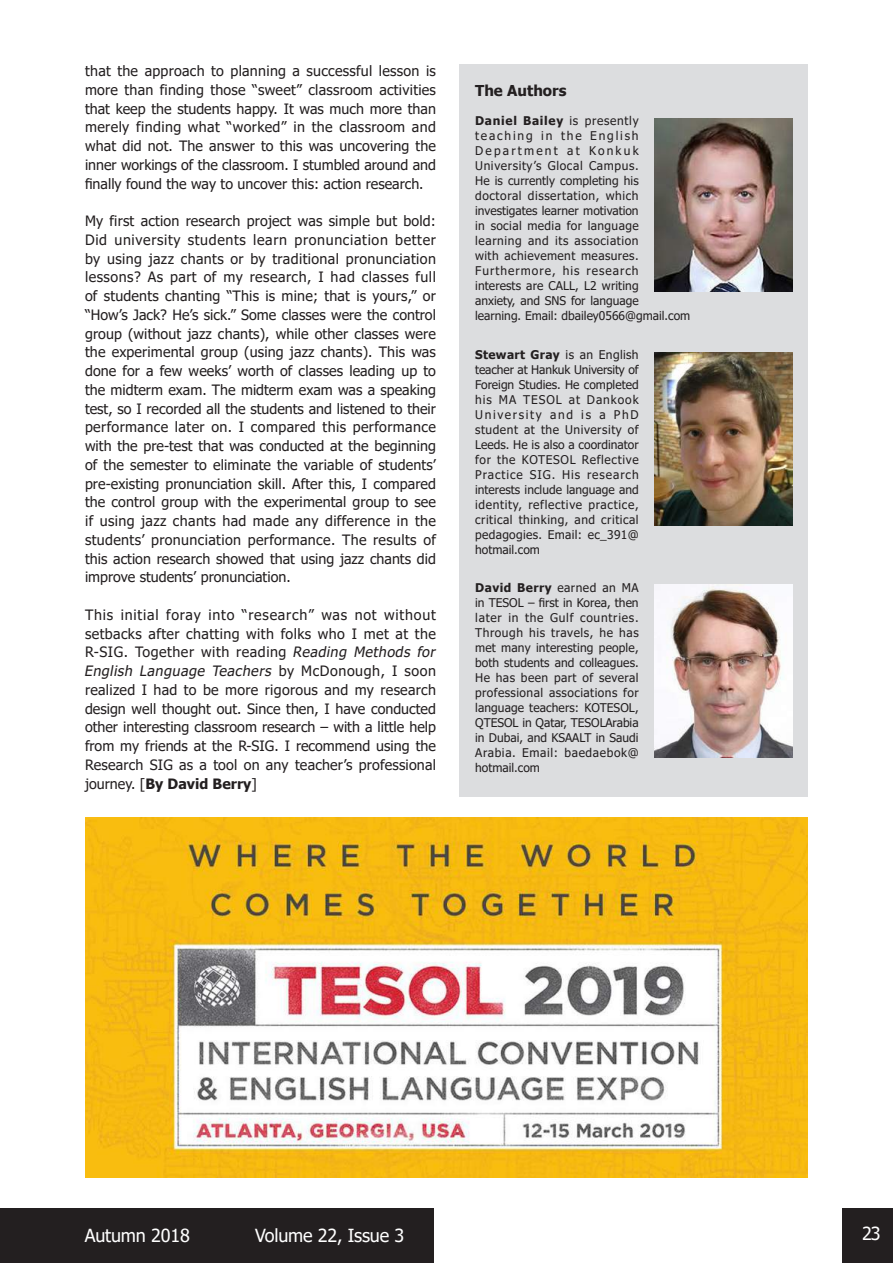
<style>
.page{position:relative;width:893px;height:1263px;background:#fff}
.page>*{position:absolute;margin:0;border:0;box-sizing:border-box;transform-origin:0 0}
.t1{font:18px "Tahoma";letter-spacing:-.01em;color:#fff}
.t2{font:700 15px "Tahoma";color:#231f20}
.t3{font:14.25px/18.8px "Tahoma";color:#231f20;text-align:justify}
.t4{font:12px/15px "Tahoma";letter-spacing:.03em;color:#231f20;text-align:justify}
.s1{font-style:italic}
.s2{font-weight:700}
</style>
<div class="page">
<div style="left:459px;top:64px;width:349px;height:732px;background:#dcdddf"></div>
<div style="left:0;top:1208px;width:433px;height:55px;background:#231f20"></div>
<div style="left:842px;top:1208px;width:51px;height:55px;background:#231f20"></div>
<img style="left:655px;top:118px;width:138px;height:173px">
<img style="left:85px;top:818px;width:723px;height:359px">
<img style="left:655px;top:584px;width:138px;height:173px">
<img style="left:655px;top:353px;width:138px;height:173px">
<p class="t3" style="left:85px;top:62px;width:352px">that the approach to planning a successful lesson is more than finding those “sweet” classroom activities that keep the students happy. It was much more than merely finding what “worked” in the classroom and what did not. The answer to this was uncovering the inner workings of the classroom. I stumbled around and finally found the way to uncover this: action research.</p>
<p class="t3" style="left:85px;top:212px;width:352px">My first action research project was simple but bold:<br>Did university students learn pronunciation better by using jazz chants or by traditional pronunciation lessons? As part of my research, I had classes full of students chanting “This is mine; that is yours,” or “How’s Jack? He’s sick.” Some classes were the control group (without jazz chants), while other classes were the experimental group (using jazz chants). This was done for a few weeks’ worth of classes leading up to the midterm exam. The midterm exam was a speaking test, so I recorded all the students and listened to their performance later on. I compared this performance with the pre-test that was conducted at the beginning of the semester to eliminate the variable of students’ pre-existing pronunciation skill. After this, I compared the control group with the experimental group to see if using jazz chants had made any difference in the students’ pronunciation performance. The results of this action research showed that using jazz chants did improve students’ pronunciation.</p>
<p class="t3" style="left:84px;top:606px;width:356px;text-align:left">This initial foray into “research” was not without setbacks after chatting with folks who I met at the R-SIG. Together with reading <span class="s1">Reading Methods for English Language Teachers</span> b y M c D o n o u g h , I s o o n realized I had to be more rigorous and my research design well thought out. Since then, I have conducted other interesting classroom research – with a little help from my friends at the R-SIG. I recommend using the Research SIG as a tool on any teacher’s professional journey. [<span class="s2">By David Berry</span>]</p>
<p class="t2" style="left:475px;top:80px;width:93px">The Authors</p>
<p class="t4" style="left:475px;top:114px;width:217px;text-align:left"><span class="s2">Daniel Bailey</span> is presently teaching in the English<br>Department at Konkuk<br>University’s Glocal Campus.<br>He is currently completing his<br>doctoral dissertation, which investigates learner motivation<br>in social media for language<br>learning and its association<br>with achievement measures.<br>Furthermore, his research<br>interests are CALL, L2 writing<br>anxiety, and SNS for language<br>learning. Email: dbailey0566@gmail.com</p>
<p class="t4" style="left:475px;top:347px;width:165px"><span class="s2">Stewart Gray</span> is an English teacher at Hankuk University of Foreign Studies. He completed his MA TESOL at Dankook University and is a PhD student at the University of Leeds. He is also a coordinator for the KOTESOL Reflective Practice SIG. His research interests include language and identity, reflective practice, critical thinking, and critical pedagogies. Email: ec_391@ hotmail.com</p>
<p class="t4" style="left:475px;top:581px;width:165px"><span class="s2">David Berry</span> earned an MA in TESOL – first in Korea, then later in the Gulf countries.<br>Through his travels, he has met many interesting people, both students and colleagues.<br>He has been part of several professional associations for language teachers: KOTESOL, QTESOL in Qatar, TESOLArabia in Dubai, and KSAALT in Saudi Arabia. Email: baedaebok@ hotmail.com</p>
<p class="t1" style="left:85px;top:1223px;width:107px">Autumn 2018</p>
<p class="t1" style="left:255px;top:1223px;width:151px">Volume 22, Issue 3</p>
<p class="t1" style="left:862px;top:1221px;width:20px">23</p>
</div>
